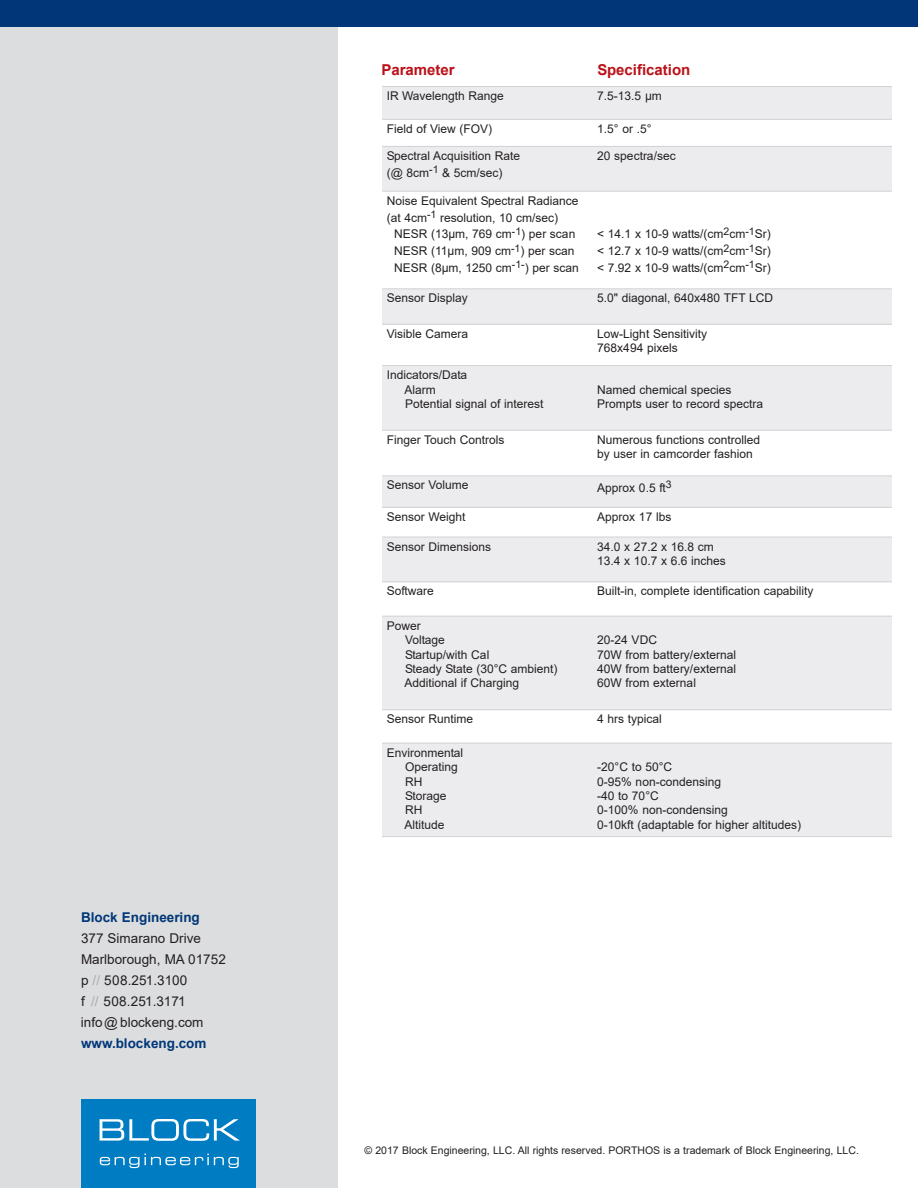
<style>
.page{position:relative;width:918px;height:1188px;background:#fff}
.page>*{position:absolute;margin:0;border:0;box-sizing:border-box;transform-origin:0 0}
.t1{font:700 15px "Arial";color:#bb1119}
.t2{font:13.5px/21px "Arial";color:#231f20}
.t3{font:700 13.5px "Arial";color:#013778}
.t4{font:12px/14.4px "Arial";color:#231f20}
.t5{font:10.5px "Arial";color:#231f20}
.s1{color:#a8a9ad}
</style>
<div class="page">
<div style="left:0;top:1px;width:337px;height:1187px;background:#dcdddf"></div>
<div style="left:81px;top:1100px;width:175px;height:88px;background:#007cc2"></div>
<svg style="left:100px;top:1119px;width:140px;height:22px"></svg>
<svg style="left:100px;top:1154px;width:139px;height:14px"></svg>
<div style="left:0;top:0;width:918px;height:27px;background:#013778"></div>
<div style="left:382px;top:86px;width:211px;height:33px;background:#ececee"></div>
<div style="left:593px;top:86px;width:299px;height:33px;background:#ececee"></div>
<div style="left:382px;top:146px;width:211px;height:45px;background:#ececee"></div>
<div style="left:593px;top:146px;width:299px;height:45px;background:#ececee"></div>
<div style="left:382px;top:289px;width:211px;height:35px;background:#ececee"></div>
<div style="left:593px;top:289px;width:299px;height:35px;background:#ececee"></div>
<div style="left:382px;top:366px;width:211px;height:64px;background:#ececee"></div>
<div style="left:593px;top:366px;width:299px;height:64px;background:#ececee"></div>
<div style="left:382px;top:476px;width:211px;height:31px;background:#ececee"></div>
<div style="left:593px;top:476px;width:299px;height:31px;background:#ececee"></div>
<div style="left:382px;top:537px;width:211px;height:45px;background:#ececee"></div>
<div style="left:593px;top:537px;width:299px;height:45px;background:#ececee"></div>
<div style="left:382px;top:616px;width:211px;height:94px;background:#ececee"></div>
<div style="left:593px;top:616px;width:299px;height:94px;background:#ececee"></div>
<div style="left:382px;top:743px;width:211px;height:94px;background:#ececee"></div>
<div style="left:593px;top:743px;width:299px;height:94px;background:#ececee"></div>
<hr style="left:382px;top:86px;width:510px;height:1px;background:#d1d2d4">
<hr style="left:382px;top:119px;width:510px;height:1px;background:#d1d2d4">
<hr style="left:382px;top:146px;width:510px;height:1px;background:#d1d2d4">
<hr style="left:382px;top:191px;width:510px;height:1px;background:#d1d2d4">
<hr style="left:382px;top:288px;width:510px;height:1px;background:#d1d2d4">
<hr style="left:382px;top:324px;width:510px;height:1px;background:#d1d2d4">
<hr style="left:382px;top:365px;width:510px;height:1px;background:#d1d2d4">
<hr style="left:382px;top:430px;width:510px;height:1px;background:#d1d2d4">
<hr style="left:382px;top:475px;width:510px;height:1px;background:#d1d2d4">
<hr style="left:382px;top:507px;width:510px;height:1px;background:#d1d2d4">
<hr style="left:382px;top:537px;width:510px;height:1px;background:#d1d2d4">
<hr style="left:382px;top:582px;width:510px;height:1px;background:#d1d2d4">
<hr style="left:382px;top:616px;width:510px;height:1px;background:#d1d2d4">
<hr style="left:382px;top:709px;width:510px;height:1px;background:#d1d2d4">
<hr style="left:382px;top:743px;width:510px;height:1px;background:#d1d2d4">
<hr style="left:382px;top:836px;width:510px;height:1px;background:#d1d2d4">
<p class="t3" style="left:81px;top:910px;width:120px">Block Engineering</p>
<p class="t2" style="left:81px;top:928px;width:146px">377 Simarano Drive<br>Marlborough, MA 01752 p <span class="s1">//</span> 508.251.3100<br>f <span class="s1">//</span> 508.251.3171 info@ blockeng.com</p>
<p class="t3" style="left:81px;top:1036px;width:127px">www.blockeng.com</p>
<p class="t1" style="left:381px;top:62px;width:75px">Parameter</p>
<p class="t1" style="left:597px;top:62px;width:95px">Specification</p>
<p class="t4" style="left:387px;top:89px;width:119px">IR Wavelength Range</p>
<p class="t4" style="left:597px;top:89px;width:66px">7.5-13.5 μm</p>
<p class="t4" style="left:387px;top:122px;width:107px">Field of View (FOV)</p>
<p class="t4" style="left:597px;top:122px;width:56px">1.5° or .5°</p>
<p class="t4" style="left:387px;top:147px;width:135px;line-height:16.8px">Spectral Acquisition Rate (@ 8cm<sup>-1</sup> &amp; 5cm/sec)</p>
<p class="t4" style="left:597px;top:149px;width:80px">20 spectra/sec</p>
<p class="t4" style="left:387px;top:192px;width:193px;line-height:16.8px">Noise Equivalent Spectral Radiance (at 4cm<sup>-1</sup> resolution, 10 cm/sec)</p>
<p class="t4" style="left:394px;top:226px;width:186px;line-height:16.8px">NESR (13μm, 769 cm<sup>-1</sup>) per scan<br>NESR (11μm, 909 cm<sup>-1</sup>) per scan<br>NESR (8μm, 1250 cm<sup>-1-</sup>) per scan</p>
<p class="t4" style="left:597px;top:226px;width:175px;line-height:16.8px;text-align:justify">&lt; 14.1 x 10-9 watts/(cm<sup>2</sup>cm<sup>-1</sup>Sr) &lt; 12.7 x 10-9 watts/(cm<sup>2</sup>cm<sup>-1</sup>Sr) &lt; 7.92 x 10-9 watts/(cm<sup>2</sup>cm<sup>-1</sup>Sr)</p>
<p class="t4" style="left:387px;top:291px;width:83px">Sensor Display</p>
<p class="t4" style="left:597px;top:291px;width:177px">5.0" diagonal, 640x480 TFT LCD</p>
<p class="t4" style="left:387px;top:327px;width:83px">Visible Camera</p>
<p class="t4" style="left:597px;top:327px;width:111px">Low-Light Sensitivity<br>768x494 pixels</p>
<p class="t4" style="left:404px;top:368px;width:141px;text-indent:-18px">Indicators/Data<br>Alarm<br>Potential signal of interest</p>
<p class="t4" style="left:597px;top:382px;width:167px">Named chemical species<br>Prompts user to record spectra</p>
<p class="t4" style="left:387px;top:433px;width:119px">Finger Touch Controls</p>
<p class="t4" style="left:597px;top:433px;width:164px">Numerous functions controlled by user in camcorder fashion</p>
<p class="t4" style="left:387px;top:478px;width:83px">Sensor Volume</p>
<p class="t4" style="left:597px;top:480px;width:76px">Approx 0.5 ft<sup>3</sup></p>
<p class="t4" style="left:387px;top:510px;width:80px">Sensor Weight</p>
<p class="t4" style="left:597px;top:510px;width:76px">Approx 17 lbs</p>
<p class="t4" style="left:387px;top:539px;width:106px">Sensor Dimensions</p>
<p class="t4" style="left:597px;top:539px;width:130px">34.0 x 27.2 x 16.8 cm<br>13.4 x 10.7 x 6.6 inches</p>
<p class="t4" style="left:387px;top:584px;width:49px">Software</p>
<p class="t4" style="left:597px;top:584px;width:218px">Built-in, complete identification capability</p>
<p class="t4" style="left:404px;top:618px;width:155px;text-indent:-18px">Power<br>Voltage<br>Startup/with Cal<br>Steady State (30°C ambient)<br>Additional if Charging</p>
<p class="t4" style="left:597px;top:633px;width:140px">20-24 VDC<br>70W from battery/external<br>40W from battery/external<br>60W from external</p>
<p class="t4" style="left:387px;top:712px;width:88px">Sensor Runtime</p>
<p class="t4" style="left:597px;top:712px;width:66px">4 hrs typical</p>
<p class="t4" style="left:404px;top:745px;width:60px;text-indent:-18px">Environmental<br>Operating<br>RH<br>Storage<br>RH<br>Altitude</p>
<p class="t4" style="left:597px;top:760px;width:205px">-20°C to 50°C<br>0-95% non-condensing<br>-40 to 70°C<br>0-100% non-condensing<br>0-10kft (adaptable for higher altitudes)</p>
<p class="t5" style="left:364px;top:1144px;width:496px">© 2017 Block Engineering, LLC. All rights reserved. PORTHOS is a trademark of Block Engineering, LLC.</p>
</div>
